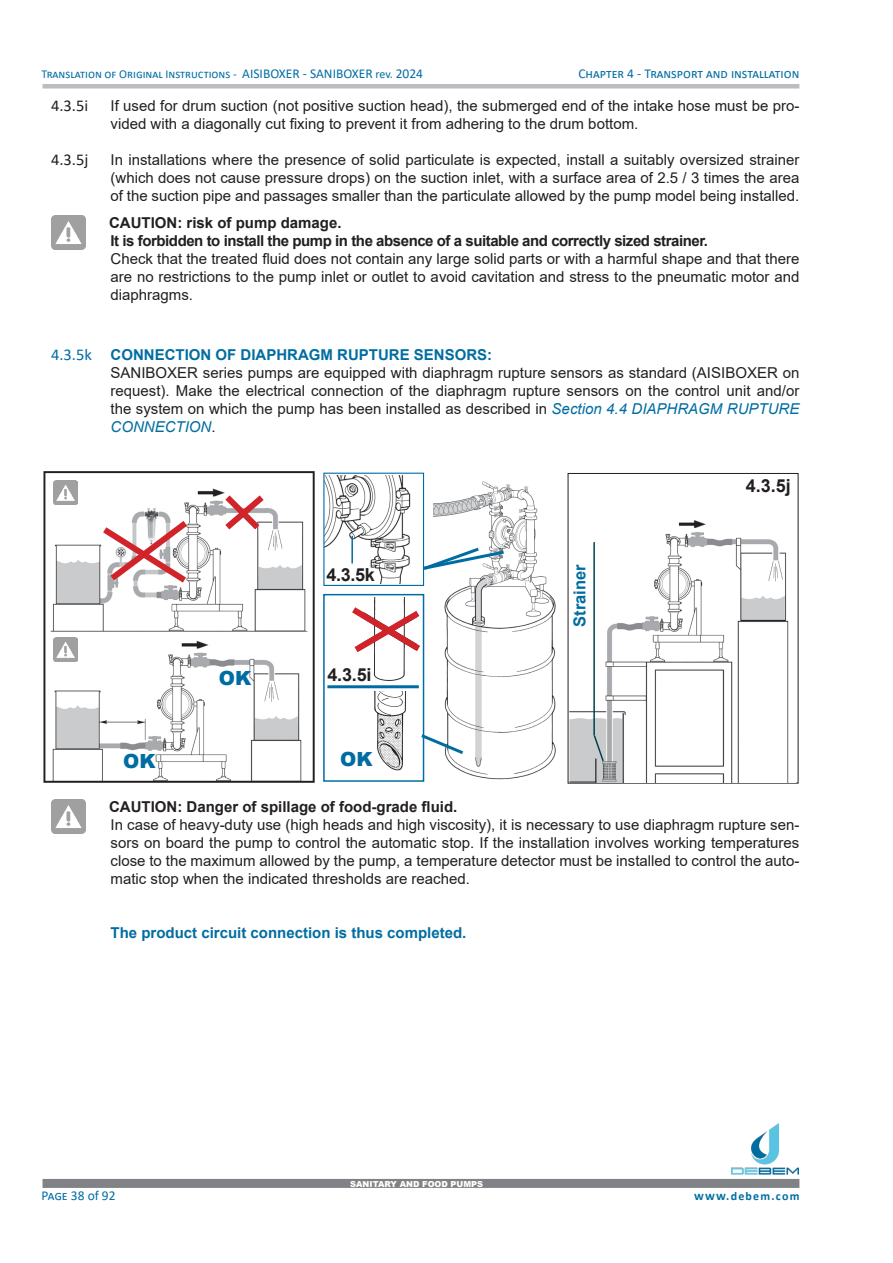
<style>
.page{position:relative;width:893px;height:1263px;background:#fff}
.page>*{position:absolute;margin:0;border:0;box-sizing:border-box;transform-origin:0 0}
.t1{font:900 19.5px "Arial";color:#006da2}
.t2{font:700 18px "Arial";color:#231f20}
.t3{font:16.5px "Calibri";color:#231f20}
.t4{font:700 16.5px "Arial";color:#006da2}
.t5{font:15px/18px "Arial";color:#231f20;text-align:justify}
.t6{font:700 15px "Arial";color:#006da2}
._3-Base_GRASS__10_NERO_-_ING{font:700 15px "Arial";letter-spacing:-.03em;color:#231f20}
._3-Base_GRASS__10_NERO_-_ING-2{font:700 15px "Arial";color:#231f20}
.t7{font:13.5px "Calibri";color:#006da2}
.t8{font:12px "Calibri";color:#006da2}
.t9{font:700 12px "Calibri";letter-spacing:.1em;color:#006da2}
.t10{font:900 8.25px "Arial";color:#fff}
.s1{font-size:13.5px}
.s2{font-family:"Calibri";font-weight:400;font-size:16.5px}
.s3{font-style:italic;color:#006da2}
</style>
<div class="page">
<img style="left:570px;top:520px;width:219px;height:262px">
<svg style="left:592px;top:734px;width:13px;height:29px"></svg>
<hr style="left:593px;top:542px;width:2px;height:194px;background:#00434c">
<img style="left:434px;top:481px;width:122px;height:299px">
<div style="left:323px;top:594px;width:101px;height:188px;border:2px solid #006da2"></div>
<svg style="left:421px;top:732px;width:46px;height:25px"></svg>
<img style="left:373px;top:597px;width:50px;height:85px">
<hr style="left:327px;top:685px;width:92px;height:3px;background:#006da2">
<svg style="left:352px;top:602px;width:73px;height:56px"></svg>
<img style="left:374px;top:691px;width:32px;height:80px">
<img style="left:325px;top:475px;width:86px;height:109px">
<div style="left:323px;top:473px;width:101px;height:113px;border:1px solid #006da2"></div>
<svg style="left:422px;top:545px;width:85px;height:27px"></svg>
<hr style="left:351px;top:536px;width:2px;height:27px;background:#006da2">
<img style="left:52px;top:637px;width:250px;height:143px">
<img style="left:50px;top:483px;width:258px;height:149px">
<div style="left:43px;top:471px;width:272px;height:312px;border:2px solid #231f20"></div>
<svg style="left:219px;top:489px;width:51px;height:47px"></svg>
<img style="left:54px;top:480px;width:24px;height:24px">
<svg style="left:96px;top:515px;width:98px;height:73px"></svg>
<img style="left:54px;top:638px;width:24px;height:23px">
<div style="left:43px;top:1179px;width:756px;height:9px;background:#808285"></div>
<img style="left:731px;top:1124px;width:67px;height:50px">
<div style="left:43px;top:84px;width:756px;height:5px;background:#bcbdc0"></div>
<img style="left:51px;top:215px;width:34px;height:34px">
<img style="left:51px;top:799px;width:34px;height:34px">
<p class="t8" style="left:41px;top:66px;width:383px">Translation of Original Instructions - <span class="s1">AISIBOXER - SANIBOXER</span> rev. <span class="s1">2024</span></p>
<p class="t7" style="left:578px;top:64px;width:223px">Chapter 4 - Transport and installation</p>
<p class="t3" style="left:51px;top:94px;width:39px">4.3.5i</p>
<p class="t5" style="left:111px;top:96px;width:690px">If used for drum suction (not positive suction head), the submerged end of the intake hose must be pro&shy;vided with a diagonally cut fixing to prevent it from adhering to the drum bottom.</p>
<p class="t3" style="left:51px;top:148px;width:39px">4.3.5j</p>
<p class="t5" style="left:111px;top:150px;width:690px">In installations where the presence of solid particulate is expected, install a suitably oversized strainer (which does not cause pressure drops) on the suction inlet, with a surface area of 2.5 / 3 times the area of the suction pipe and passages smaller than the particulate allowed by the pump model being installed.</p>
<p class="_3-Base_GRASS__10_NERO_-_ING-2" style="left:109px;top:212px;width:234px">CAUTION: risk of pump damage.</p>
<p class="_3-Base_GRASS__10_NERO_-_ING" style="left:111px;top:230px;width:599px">It is forbidden to install the pump in the absence of a suitable and correctly sized strainer.</p>
<p class="t5" style="left:111px;top:249px;width:690px">Check that the treated fluid does not contain any large solid parts or with a harmful shape and that there are no restrictions to the pump inlet or outlet to avoid cavitation and stress to the pneumatic motor and diaphragms.</p>
<p class="t6" style="left:51px;top:344px;width:443px"><span class="s2">4.3.5k</span> CONNECTION OF DIAPHRAGM RUPTURE SENSORS:</p>
<p class="t5" style="left:111px;top:363px;width:690px">SANIBOXER series pumps are equipped with diaphragm rupture sensors as standard (AISIBOXER on request). Make the electrical connection of the diaphragm rupture sensors on the control unit and/or the system on which the pump has been installed as described in <span class="s3">Section 4.4 DIAPHRAGM RUPTURE CONNECTION</span>.</p>
<p class="t1" style="left:123px;top:747px;width:34px">OK</p>
<p class="t1" style="left:219px;top:664px;width:34px">OK</p>
<p class="t2" style="left:326px;top:562px;width:50px">4.3.5k</p>
<p class="t2" style="left:327px;top:662px;width:46px">4.3.5i</p>
<p class="t1" style="left:340px;top:745px;width:34px">OK</p>
<p class="t4" style="left:568px;top:627px;width:64px;rotate:-90deg">Strainer</p>
<p class="t2" style="left:746px;top:473px;width:47px">4.3.5j</p>
<p class="_3-Base_GRASS__10_NERO_-_ING-2" style="left:109px;top:796px;width:350px">CAUTION: Danger of spillage of food-grade fluid.</p>
<p class="t5" style="left:111px;top:815px;width:690px">In case of heavy-duty use (high heads and high viscosity), it is necessary to use diaphragm rupture sen&shy;sors on board the pump to control the automatic stop. If the installation involves working temperatures close to the maximum allowed by the pump, a temperature detector must be installed to control the auto&shy;matic stop when the indicated thresholds are reached.</p>
<p class="t6" style="left:111px;top:922px;width:357px">The product circuit connection is thus completed.</p>
<p class="t7" style="left:42px;top:1186px;width:76px">Page 38 of 92</p>
<p class="t10" style="left:350px;top:1178px;width:134px">SANITARY AND FOOD PUMPS</p>
<p class="t9" style="left:694px;top:1187px;width:107px">www.debem.com</p>
</div>
